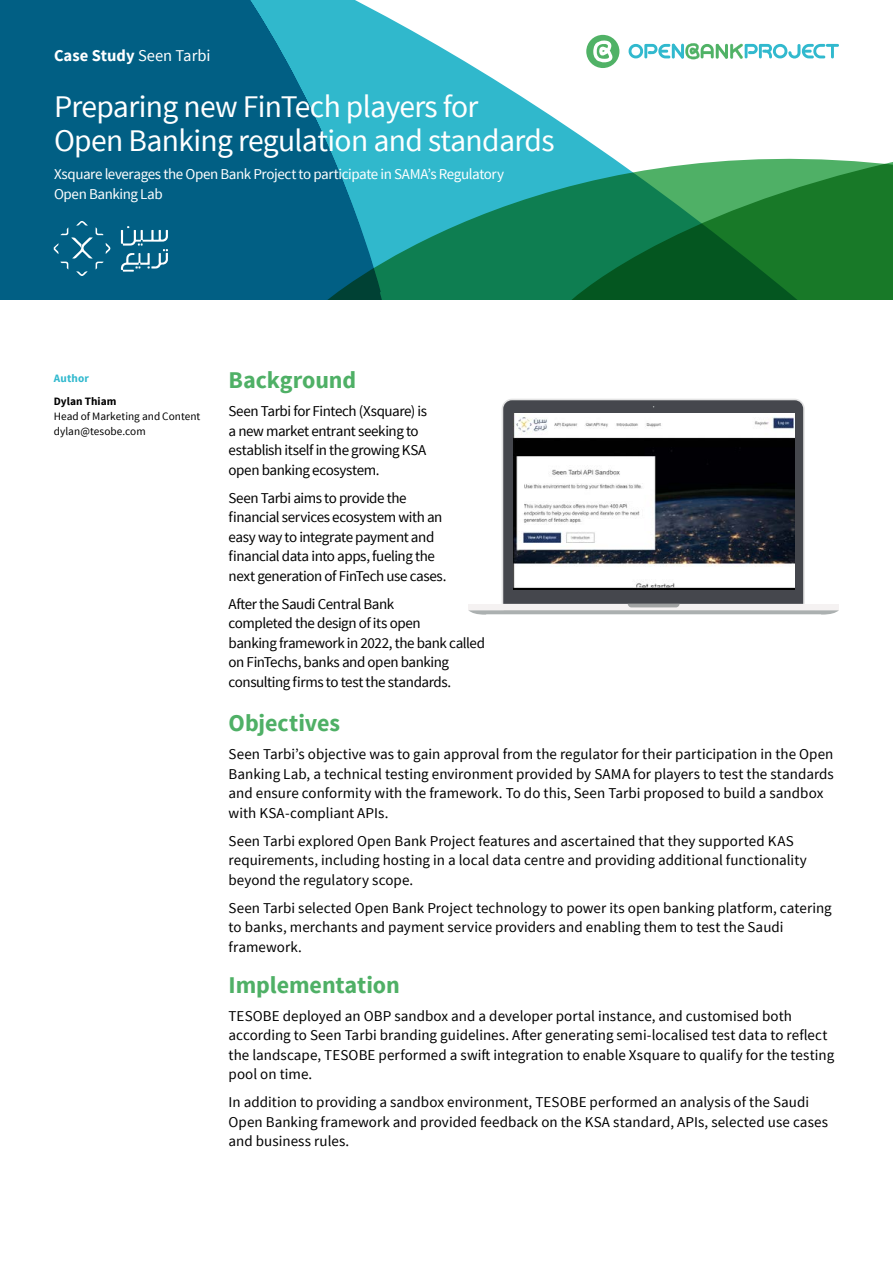
<style>
.page{position:relative;width:893px;height:1263px;background:#fff}
.page>*{position:absolute;margin:0;border:0;box-sizing:border-box;transform-origin:0 0}
.t1{font:31.5px/34.5px "Source Sans Pro";letter-spacing:-.02em;color:#fff}
.t2{font:700 24px "Source Sans Pro";letter-spacing:-.005em;color:#4fb066}
.t3{font:700 16.5px "Source Sans Pro";color:#fff}
.t4{font:15px/19.5px "Source Sans Pro";color:#000}
.t5{font:15px/19.5px "Source Sans Pro";letter-spacing:-.03em;color:#000}
.t6{font:15px/19.5px "Source Sans Pro";letter-spacing:-.025em;color:#000}
.t7{font:15px/19.5px "Source Sans Pro";letter-spacing:-.03em;color:#fff}
.t8{font:11.25px/15px "Source Sans Pro";letter-spacing:.005em;color:#000}
.t9{font:700 11.25px "Source Sans Pro";letter-spacing:.005em;color:#000}
.t10{font:700 11.25px "Source Sans Pro";letter-spacing:.02em;color:#31b9ce}
.s1{font-weight:400}
</style>
<div class="page">
<svg style="left:383px;top:15px;width:246px;height:133px"></svg>
<svg style="left:0;top:0;width:383px;height:300px;fill:#015f84"></svg>
<svg style="left:323px;top:148px;width:508px;height:152px"></svg>
<svg style="left:568px;top:160px;width:325px;height:140px"></svg>
<svg style="left:503px;top:400px;width:300px;height:204px;fill:#45474d"></svg>
<img style="left:514px;top:413px;width:280px;height:176px">
<svg style="left:469px;top:604px;width:370px;height:11px"></svg>
<div style="left:586px;top:35px;width:33px;height:33px;background:#50b266;border-radius:50%"></div>
<svg style="left:593px;top:39px;width:23px;height:25px"></svg>
<svg style="left:629px;top:43px;width:210px;height:17px"></svg>
<svg style="left:54px;top:221px;width:57px;height:55px"></svg>
<svg style="left:121px;top:226px;width:47px;height:46px"></svg>
<p class="t3" style="left:54px;top:45px;width:158px">Case Study <span class="s1">Seen Tarbi</span></p>
<h1 class="t1" style="left:54px;top:90px;width:502px">Preparing new FinTech players for<br>Open Banking regulation and standards</h1>
<p class="t7" style="left:54px;top:165px;width:452px">Xsquare leverages the Open Bank Project to participate in SAMA’s Regulatory<br>Open Banking Lab</p>
<p class="t10" style="left:54px;top:371px;width:37px">Author</p>
<p class="t9" style="left:54px;top:394px;width:64px">Dylan Thiam</p>
<p class="t8" style="left:54px;top:409px;width:148px">Head of Marketing and Content dylan@tesobe.com</p>
<h2 class="t2" style="left:229px;top:365px;width:129px">Background</h2>
<p class="t6" style="left:229px;top:402px;width:200px">Seen Tarbi for Fintech (Xsquare) is a new market entrant seeking to establish itself in the growing KSA open banking ecosystem.</p>
<p class="t5" style="left:229px;top:488px;width:219px">Seen Tarbi aims to provide the financial services ecosystem with an easy way to integrate payment and financial data into apps, fueling the next generation of FinTech use cases.</p>
<p class="t5" style="left:229px;top:594px;width:258px">After the Saudi Central Bank<br>completed the design of its open<br>banking framework in 2022, the bank called on FinTechs, banks and open banking consulting firms to test the standards.</p>
<h2 class="t2" style="left:229px;top:708px;width:113px">Objectives</h2>
<p class="t4" style="left:229px;top:745px;width:607px">Seen Tarbi’s objective was to gain approval from the regulator for their participation in the Open Banking Lab, a technical testing environment provided by SAMA for players to test the standards and ensure conformity with the framework. To do this, Seen Tarbi proposed to build a sandbox with KSA-compliant APIs.</p>
<p class="t4" style="left:229px;top:831px;width:580px">Seen Tarbi explored Open Bank Project features and ascertained that they supported KAS requirements, including hosting in a local data centre and providing additional functionality beyond the regulatory scope.</p>
<p class="t4" style="left:229px;top:898px;width:605px">Seen Tarbi selected Open Bank Project technology to power its open banking platform, catering to banks, merchants and payment service providers and enabling them to test the Saudi framework.</p>
<h2 class="t2" style="left:229px;top:969px;width:173px">Implementation</h2>
<p class="t4" style="left:229px;top:1006px;width:607px">TESOBE deployed an OBP sandbox and a developer portal instance, and customised both according to Seen Tarbi branding guidelines. After generating semi-localised test data to reflect the landscape, TESOBE performed a swift integration to enable Xsquare to qualify for the testing pool on time.</p>
<p class="t4" style="left:229px;top:1093px;width:601px">In addition to providing a sandbox environment, TESOBE performed an analysis of the Saudi<br>Open Banking framework and provided feedback on the KSA standard, APIs, selected use cases and business rules.</p>
</div>
